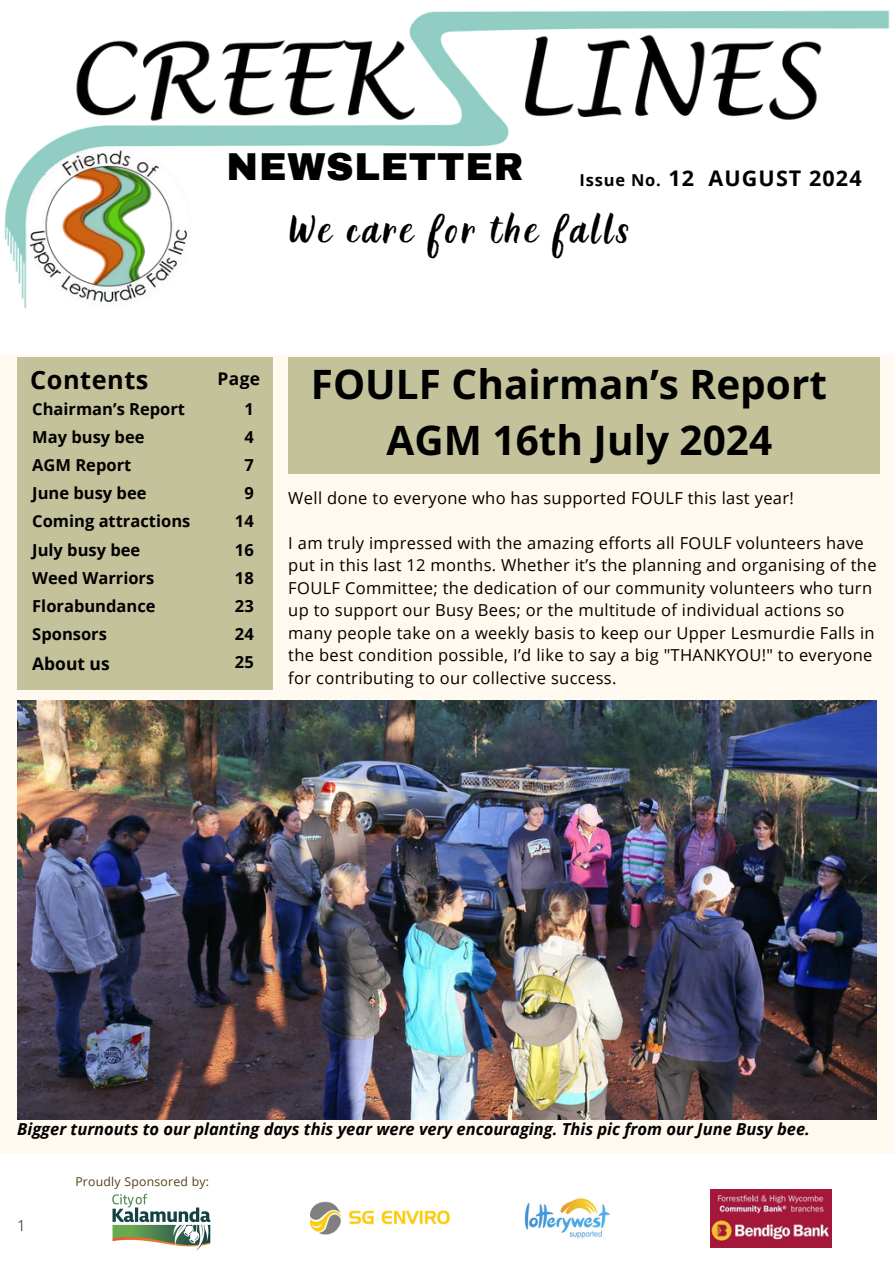
<style>
.page{position:relative;width:894px;height:1264px;background:#fff}
.page>*{position:absolute;margin:0;border:0;box-sizing:border-box;transform-origin:0 0}
.t1{font:700 40.5px/56.2px "Open Sans";color:#000;text-align:center}
.t2{font:900 38.1px "Archivo";letter-spacing:.02em;color:#000}
.t3{font:31.5px "Holla";letter-spacing:.105em;color:#000}
.t4{font:700 25.35px "Open Sans";letter-spacing:.02em;color:#000}
.t5{font:700 21.6px "Open Sans";letter-spacing:.05em;color:#000}
.t6{font:700 17.4px "Open Sans";color:#000}
.t7{font:16.5px/22.5px "Open Sans";letter-spacing:.02em;color:#000}
.t8{font:700 16.5px "Open Sans";color:#000}
.t9{font:italic 700 16.5px "Open Sans";color:#000}
.t10{font:300 15px "Open Sans";color:#000}
.t11{font:12.15px "Open Sans";letter-spacing:.02em;color:#544013}
</style>
<div class="page">
<img style="left:310px;top:1201px;width:139px;height:33px">
<img style="left:710px;top:1189px;width:120px;height:58px">
<img style="left:524px;top:1198px;width:86px;height:41px">
<img style="left:112px;top:1193px;width:99px;height:58px">
<img style="left:4px;top:10px;width:886px;height:297px">
<div style="left:0;top:355px;width:893px;height:799px;background:#fff9ef"></div>
<div style="left:17px;top:357px;width:256px;height:332px;background:#c4c29b"></div>
<div style="left:288px;top:357px;width:591px;height:116px;background:#c4c29b"></div>
<img style="left:17px;top:700px;width:859px;height:419px">
<h5 class="t2" style="left:226px;top:146px;width:298px">NEWSLETTER</h5>
<p class="t8" style="left:579px;top:168px;width:83px">Issue No.</p>
<p class="t5" style="left:668px;top:163px;width:194px">12 AUGUST 2024</p>
<p class="t3" style="left:290px;top:212px;width:342px">We care for the falls</p>
<p class="t4" style="left:30px;top:362px;width:120px">Contents</p>
<p class="t6" style="left:217px;top:367px;width:44px">Page</p>
<p class="t8" style="left:32px;top:397px;width:154px">Chairman’s Report</p>
<p class="t8" style="left:32px;top:425px;width:114px">May busy bee</p>
<p class="t8" style="left:32px;top:453px;width:101px">AGM Report</p>
<p class="t8" style="left:32px;top:481px;width:116px">June busy bee</p>
<p class="t8" style="left:32px;top:510px;width:160px">Coming attractions</p>
<p class="t8" style="left:32px;top:538px;width:110px">July busy bee</p>
<p class="t8" style="left:32px;top:566px;width:123px">Weed Warriors</p>
<p class="t8" style="left:32px;top:594px;width:125px">Florabundance</p>
<p class="t8" style="left:32px;top:622px;width:76px">Sponsors</p>
<p class="t6" style="left:32px;top:651px;width:79px">About us</p>
<p class="t8" style="left:244px;top:397px;width:11px">1</p>
<p class="t8" style="left:244px;top:425px;width:11px">4</p>
<p class="t8" style="left:244px;top:453px;width:11px">7</p>
<p class="t8" style="left:244px;top:481px;width:11px">9</p>
<p class="t8" style="left:235px;top:510px;width:21px">14</p>
<p class="t8" style="left:235px;top:538px;width:21px">16</p>
<p class="t8" style="left:235px;top:566px;width:21px">18</p>
<p class="t8" style="left:235px;top:594px;width:21px">23</p>
<h3 class="t8" style="left:235px;top:622px;width:21px">24</h3>
<p class="t8" style="left:235px;top:650px;width:21px">25</p>
<p class="t1" style="left:311px;top:355px;width:517px">FOULF Chairman’s Report<br>AGM 16th July 2024</p>
<p class="t7" style="left:288px;top:486px;width:507px">Well done to everyone who has supported FOULF this last year!</p>
<p class="t7" style="left:288px;top:531px;width:589px">I am truly impressed with the amazing efforts all FOULF volunteers have put in this last 12 months. Whether it’s the planning and organising of the FOULF Committee; the dedication of our community volunteers who turn up to support our Busy Bees; or the multitude of individual actions so many people take on a weekly basis to keep our Upper Lesmurdie Falls in the best condition possible, I’d like to say a big "THANKYOU!" to everyone for contributing to our collective success.</p>
<p class="t9" style="left:17px;top:1116px;width:794px">Bigger turnouts to our planting days this year were very encouraging. This pic from our June Busy bee.</p>
<p class="t10" style="left:17px;top:1214px;width:10px">1</p>
<p class="t11" style="left:75px;top:1172px;width:135px">Proudly Sponsored by:</p>
</div>
